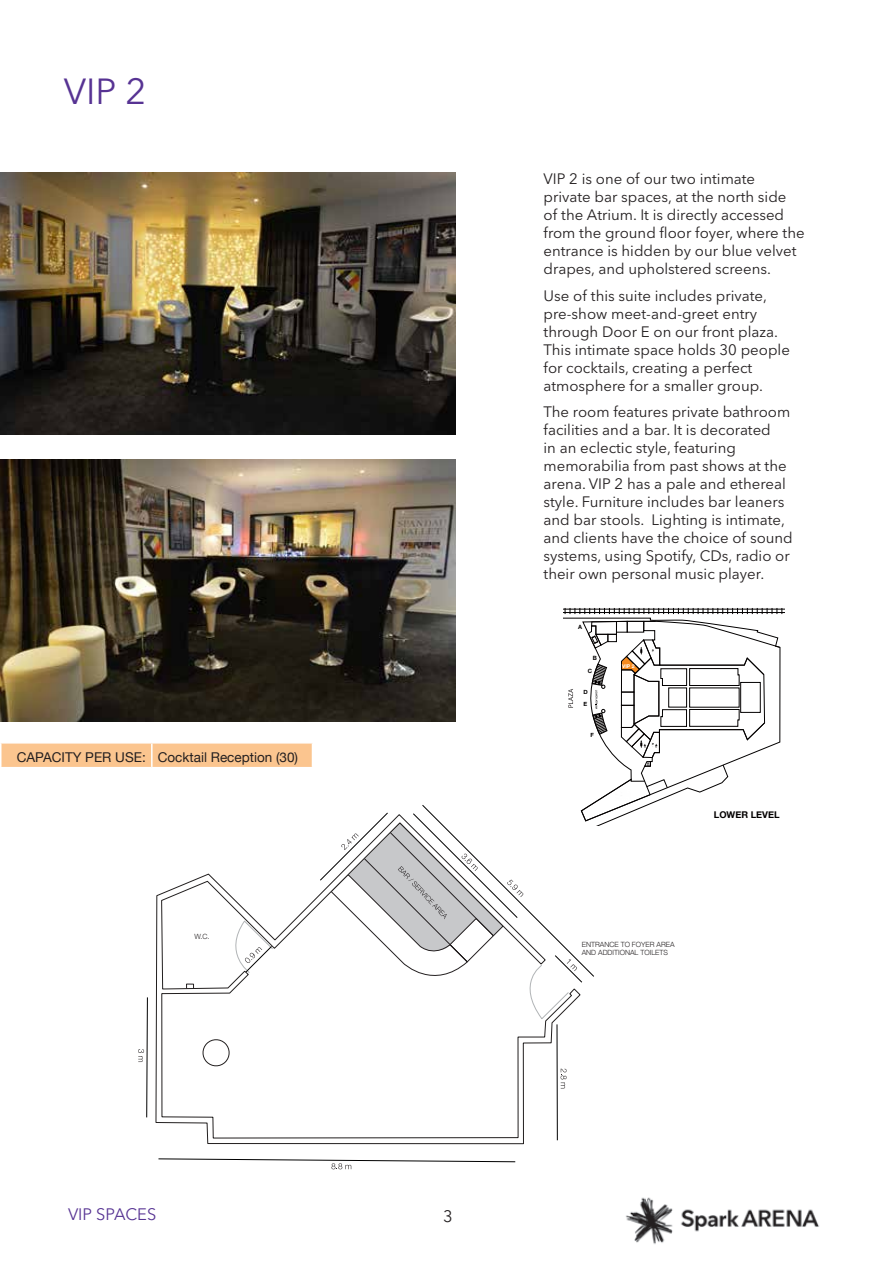
<style>
.page{position:relative;width:893px;height:1263px;background:#fff}
.page>*{position:absolute;margin:0;border:0;box-sizing:border-box;transform-origin:0 0}
.t1{font:36px "Avenir Next LT Pro";color:#573393}
.t2{font:16.5px "Avenir Next LT Pro";color:#573393}
.t3{font:16.5px "Avenir Next LT Pro";color:#231f20}
.t4{font:15px/18px "Avenir Next LT Pro";color:#231f20}
.t5{font:13.5px "Helvetica Neue";color:#231f20}
.t6{font:700 9.3px "Helvetica Neue";color:#030000}
.t7{font:300 7.2px/8.6px "Helvetica Neue";color:#231f20}
.t8{font:700 5.85px/12.5px "Helvetica Neue";color:#030000}
.t9{font:700 5.1px "Helvetica Neue";color:#fff}
</style>
<div class="page">
<img style="left:626px;top:1197px;width:193px;height:47px">
<hr style="left:563px;top:609px;width:221px;height:1px;background:#030000">
<hr style="left:563px;top:612px;width:221px;height:1px;background:#030000">
<svg style="left:156px;top:873px;width:409px;height:271px"></svg>
<svg style="left:138px;top:997px;width:10px;height:121px"></svg>
<svg style="left:561px;top:1068px;width:6px;height:20px"></svg>
<svg style="left:158px;top:1158px;width:358px;height:11px"></svg>
<svg style="left:320px;top:604px;width:463px;height:415px"></svg>
<svg style="left:222px;top:920px;width:51px;height:53px"></svg>
<svg style="left:1px;top:743px;width:312px;height:24px;background:#fbc793"></svg>
<img style="left:0;top:459px;width:455px;height:262px">
<img style="left:0;top:173px;width:455px;height:262px">
<h1 class="t1" style="left:64px;top:70px;width:84px">VIP 2</h1>
<p class="t5" style="left:17px;top:747px;width:283px">CAPACITY PER USE: Cocktail Reception (30)</p>
<p class="t7" style="left:194px;top:932px;width:17px">W.C.</p>
<p class="t4" style="left:544px;top:170px;width:263px">VIP 2 is one of our two intimate private bar spaces, at the north side<br>of the Atrium. It is directly accessed from the ground floor foyer, where the entrance is hidden by our blue velvet drapes, and upholstered screens.</p>
<p class="t4" style="left:544px;top:286px;width:248px">Use of this suite includes private, pre-show meet-and-greet entry through Door E on our front plaza.<br>This intimate space holds 30 people for cocktails, creating a perfect atmosphere for a smaller group.</p>
<p class="t4" style="left:544px;top:403px;width:251px">The room features private bathroom facilities and a bar. It is decorated<br>in an eclectic style, featuring memorabilia from past shows at the arena. VIP 2 has a pale and ethereal style. Furniture includes bar leaners and bar stools. Lighting is intimate, and clients have the choice of sound systems, using Spotify, CDs, radio or their own personal music player.</p>
<p class="t8" style="left:578px;top:621px;width:5px">A</p>
<p class="t8" style="left:593px;top:652px;width:6px">B</p>
<p class="t8" style="left:588px;top:665px;width:6px">C</p>
<p class="t8" style="left:583px;top:686px;width:6px">D<br>E</p>
<p class="t8" style="left:591px;top:729px;width:5px">F</p>
<p class="t9" style="left:622px;top:663px;width:14px">VIP 2</p>
<p class="t6" style="left:714px;top:807px;width:67px">LOWER LEVEL</p>
<p class="t7" style="left:582px;top:939px;width:94px">ENTRANCE TO FOYER AREA<br>AND ADDITIONAL TOILETS</p>
<p class="t2" style="left:68px;top:1205px;width:90px">VIP SPACES</p>
<p class="t3" style="left:443px;top:1206px;width:11px">3</p>
</div>
